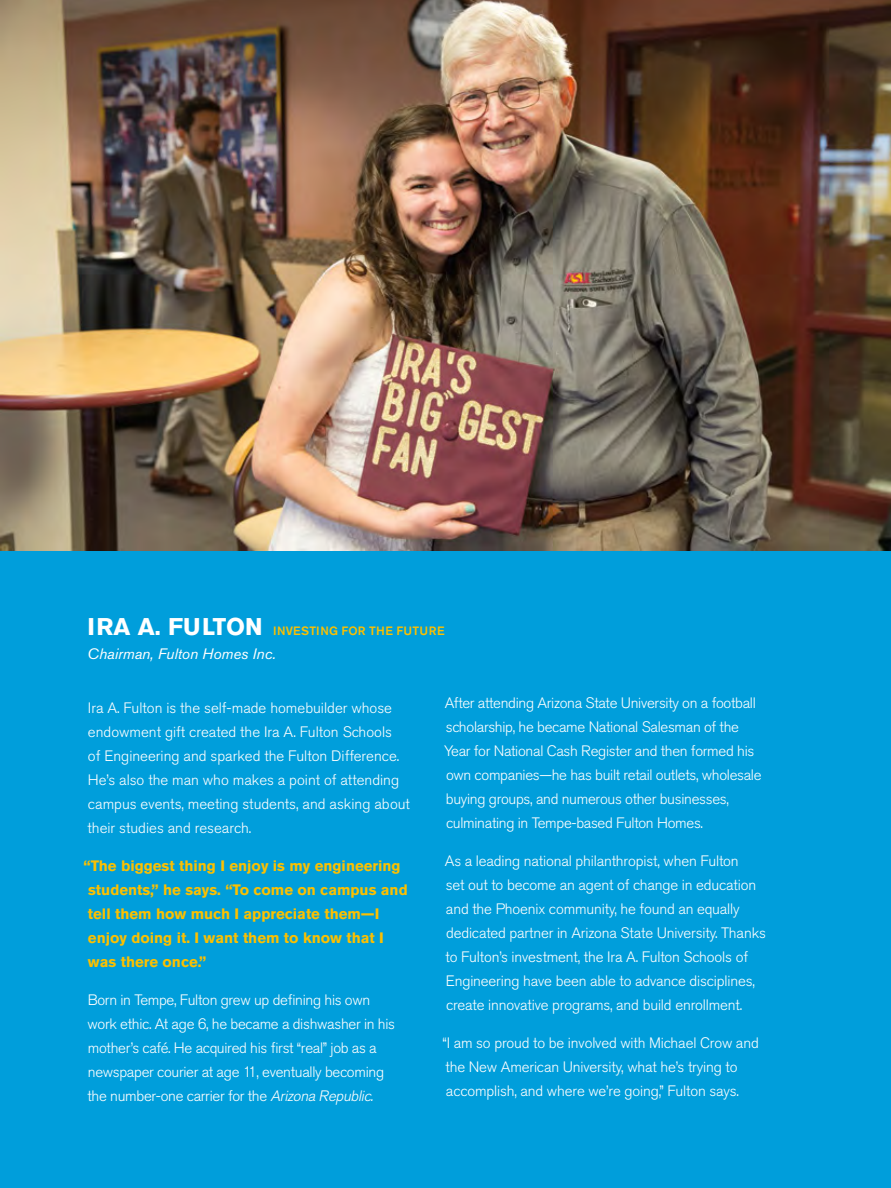
<style>
.page{position:relative;width:891px;height:1188px;background:#fff}
.page>*{position:absolute;margin:0;border:0;box-sizing:border-box;transform-origin:0 0}
.t1{font:300 15px/24px "Akzidenz Grotesk Pro";letter-spacing:-.01em;color:#fff}
.t2{font:700 15px/24px "Akzidenz Grotesk Pro";color:#fcc000}
.t3{font:italic 15px "Akzidenz Grotesk Pro";color:#fff}
.t4{font:500 12px "Akzidenz Grotesk Pro";letter-spacing:.01em;color:#fcc000}
.s1{font-weight:700;font-size:24px;color:#fff}
.s2{font-style:italic}
</style>
<div class="page">
<div style="left:0;top:550px;width:891px;height:638px;background:#009edb"></div>
<img style="left:0;top:0;width:891px;height:550px">
<p class="t4" style="left:88px;top:623px;width:358px"><span class="s1">IRA A. FULTON</span> INVESTING FOR THE FUTURE</p>
<p class="t3" style="left:87px;top:644px;width:190px">Chairman, Fulton Homes Inc.</p>
<p class="t1" style="left:88px;top:696px;width:324px">Ira A. Fulton is the self-made homebuilder whose endowment gift created the Ira A. Fulton Schools<br>of Engineering and sparked the Fulton Difference.<br>He’s also the man who makes a point of attending campus events, meeting students, and asking about their studies and research.</p>
<p class="t2" style="left:84px;top:853px;width:326px">“The biggest thing I enjoy is my engineering students,” he says. “To come on campus and tell them how much I appreciate them—I enjoy doing it. I want them to know that I was there once.”</p>
<p class="t1" style="left:88px;top:988px;width:309px">Born in Tempe, Fulton grew up defining his own work ethic. At age 6, he became a dishwasher in his mother’s café. He acquired his first “real” job as a newspaper courier at age 11, eventually becoming the number-one carrier for the <span class="s2">ArizonaRepublic.</span></p>
<p class="t1" style="left:444px;top:691px;width:319px">After attending Arizona State University on a football scholarship, he became National Salesman of the Year for National Cash Register and then formed his own companies—he has built retail outlets, wholesale buying groups, and numerous other businesses, culminating in Tempe-based Fulton Homes.</p>
<p class="t1" style="left:445px;top:849px;width:323px">As a leading national philanthropist, when Fulton<br>set out to become an agent of change in education and the Phoenix community, he found an equally dedicated partner in Arizona State University. Thanks to Fulton’s investment, the Ira A. Fulton Schools of Engineering have been able to advance disciplines, create innovative programs, and build enrollment.</p>
<p class="t1" style="left:443px;top:1031px;width:318px">“I am so proud to be involved with Michael Crow and the New American University, what he’s trying to accomplish, and where we’re going,” Fulton says.</p>
</div>
